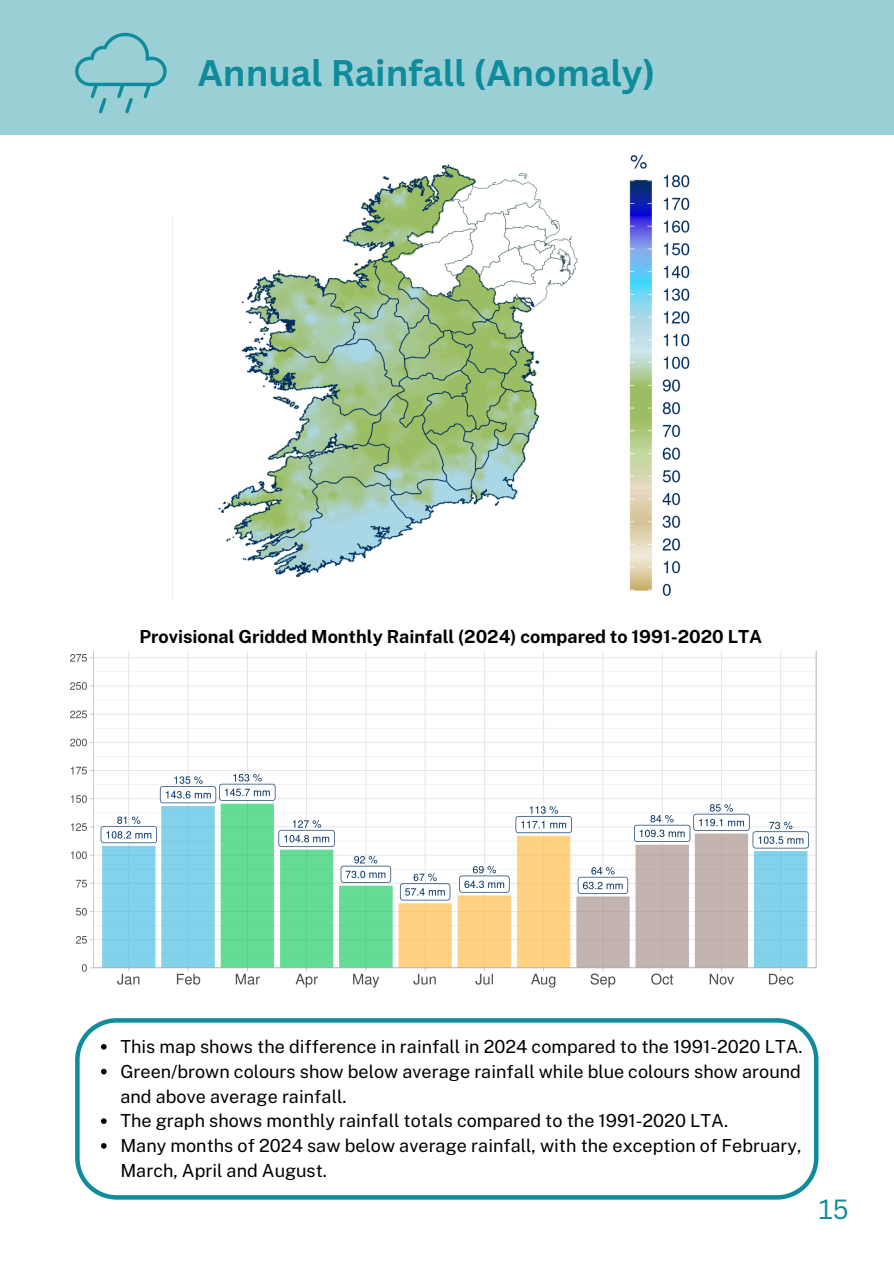
<style>
.page{position:relative;width:894px;height:1264px;background:#fff}
.page>*{position:absolute;margin:0;border:0;box-sizing:border-box;transform-origin:0 0}
.t1{font:700 36px "Canva Sans";color:#0f8c9b}
.t2{font:27px "Canva Sans";color:#0f8c9b}
.t3{font:18px/24.8px "Public Sans";color:#000}
.t4{font:700 18px "Public Sans";color:#000}
</style>
<div class="page">
<div style="left:0;top:0;width:893px;height:134px;background:#99cfd5"></div>
<img style="left:172px;top:154px;width:518px;height:446px">
<div style="left:162px;top:142px;width:145px;height:73px;background:#fff"></div>
<img style="left:70px;top:651px;width:747px;height:337px">
<svg style="left:75px;top:1018px;width:743px;height:181px"></svg>
<svg style="left:101px;top:1044px;width:6px;height:5px"></svg>
<svg style="left:101px;top:1068px;width:6px;height:6px"></svg>
<svg style="left:101px;top:1118px;width:6px;height:5px"></svg>
<svg style="left:101px;top:1143px;width:6px;height:5px"></svg>
<svg style="left:75px;top:33px;width:91px;height:80px"></svg>
<p class="t1" style="left:198px;top:47px;width:458px">Annual Rainfall (Anomaly)</p>
<p class="t4" style="left:139px;top:626px;width:624px">Provisional Gridded Monthly Rainfall (2024) compared to 1991-2020 LTA</p>
<h1 class="t3" style="left:120px;top:1034px;width:683px">This map shows the difference in rainfall in 2024 compared to the 1991-2020 LTA.</h1>
<p class="t3" style="left:120px;top:1058px;width:681px">Green/brown colours show below average rainfall while blue colours show around and above average rainfall.</p>
<p class="t3" style="left:120px;top:1108px;width:609px">The graph shows monthly rainfall totals compared to the 1991-2020 LTA.</p>
<h3 class="t3" style="left:120px;top:1133px;width:682px">Many months of 2024 saw below average rainfall, with the exception of February,<br>March, April and August.</h3>
<p class="t2" style="left:818px;top:1189px;width:32px">15</p>
</div>
